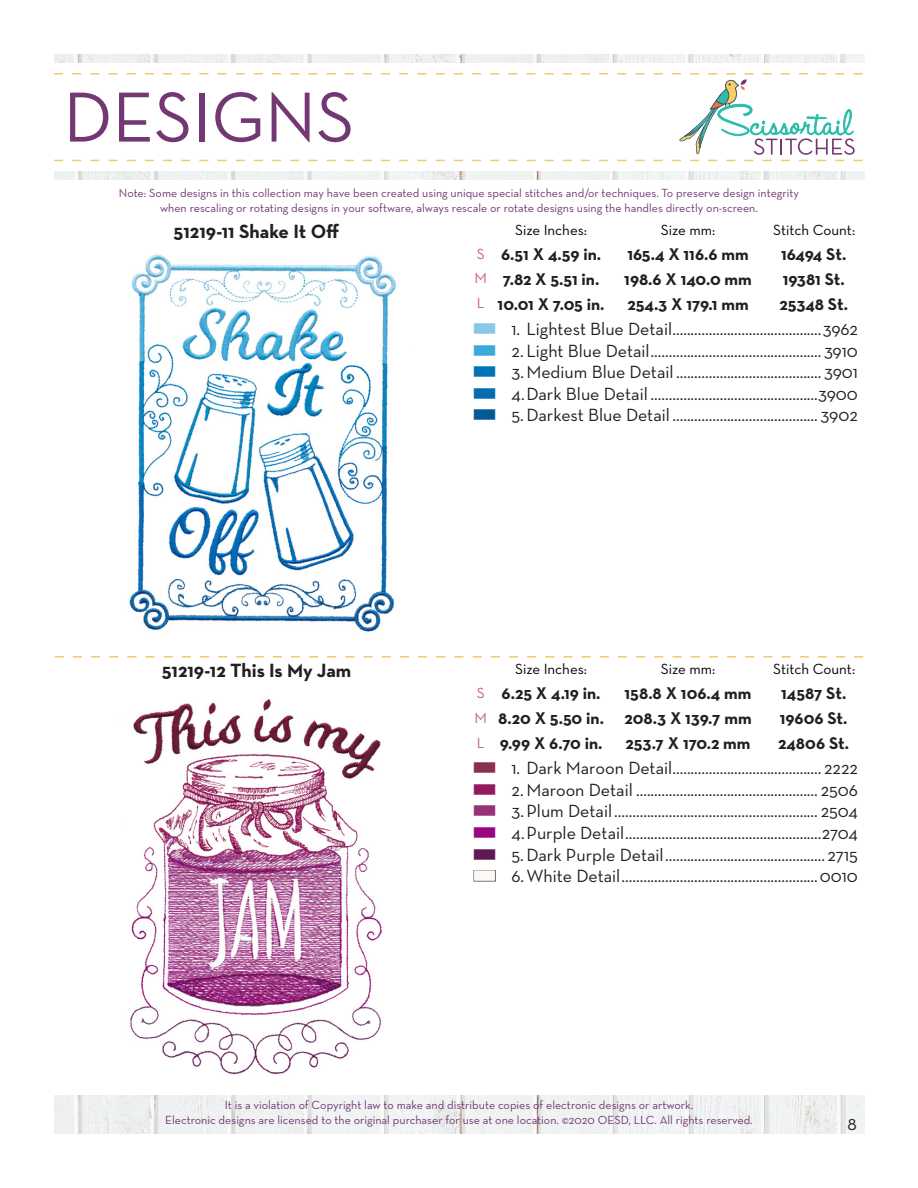
<style>
.page{position:relative;width:918px;height:1188px;background:#fff}
.page>*{position:absolute;margin:0;border:0;box-sizing:border-box;transform-origin:0 0}
.t1{font:72px "Neutra Text";color:#733873}
.t2{font:700 19.5px "Neutra Text";color:#231f20}
.t3{font:18px "Neutra Text";color:#231f20}
.t4{font:700 17.25px "Neutra Text";color:#231f20}
.t5{font:15px "Neutra Text";color:#040503}
.t6{font:15px "Neutra Text";color:#c65f6e}
.t7{font:12px "Neutra Text";color:#733873}
.s1{color:#89c7e9}
.s2{color:#3ca8db}
.s3{color:#0274b5}
.s4{color:#026bb1}
.s5{color:#065997}
.s6{color:#8a2f4d}
.s7{color:#92195c}
.s8{color:#963279}
.s9{color:#9a0582}
.s10{color:#601852}
.s11{color:#fbf8f6}
</style>
<div class="page">
<img style="left:54px;top:1096px;width:810px;height:38px">
<img style="left:54px;top:54px;width:810px;height:126px">
<img style="left:129px;top:254px;width:267px;height:378px">
<img style="left:130px;top:699px;width:252px;height:376px">
<div style="left:29px;top:63px;width:863px;height:108px;background:#fff"></div>
<svg style="left:54px;top:73px;width:809px;height:88px"></svg>
<svg style="left:55px;top:656px;width:808px;height:2px"></svg>
<div style="left:474px;top:870px;width:22px;height:11px;border:1px solid #231f20"></div>
<p class="t1" style="left:63px;top:73px;width:293px">DESIGNS</p>
<p class="t7" style="left:119px;top:186px;width:682px">Note: Some designs in this collection may have been created using unique special stitches and/or techniques. To preserve design integrity</p>
<p class="t7" style="left:160px;top:200px;width:599px">when rescaling or rotating designs in your software, always rescale or rotate designs using the handles directly on-screen.</p>
<p class="t2" style="left:174px;top:219px;width:167px">51219-11 Shake It Off</p>
<p class="t2" style="left:162px;top:658px;width:191px">51219-12 This Is My Jam</p>
<p class="t6" style="left:477px;top:244px;width:9px">S</p>
<p class="t6" style="left:474px;top:269px;width:14px">M</p>
<p class="t6" style="left:477px;top:294px;width:9px">L</p>
<p class="t5" style="left:515px;top:221px;width:73px">Size Inches:</p>
<p class="t5" style="left:661px;top:221px;width:56px">Size mm:</p>
<p class="t5" style="left:773px;top:221px;width:83px">Stitch Count:</p>
<p class="t4" style="left:501px;top:244px;width:102px">6.51 X 4.59 in.</p>
<p class="t4" style="left:627px;top:244px;width:123px">165.4 X 116.6 mm</p>
<p class="t4" style="left:781px;top:244px;width:67px">16494 St.</p>
<p class="t4" style="left:503px;top:268px;width:98px">7.82 X 5.51 in.</p>
<p class="t4" style="left:624px;top:268px;width:129px">198.6 X 140.0 mm</p>
<p class="t4" style="left:783px;top:268px;width:64px">19381 St.</p>
<p class="t4" style="left:498px;top:293px;width:108px">10.01 X 7.05 in.</p>
<p class="t4" style="left:627px;top:293px;width:123px">254.3 X 179.1 mm</p>
<p class="t4" style="left:779px;top:293px;width:70px">25348 St.</p>
<p class="t3" style="left:472px;top:318px;width:387px"><span class="s1">■</span> 1. Lightest Blue Detail.........................................3962</p>
<p class="t3" style="left:472px;top:340px;width:387px"><span class="s2">■</span> 2. Light Blue Detail............................................... 3910</p>
<p class="t3" style="left:472px;top:361px;width:387px"><span class="s3">■</span> 3.Medium Blue Detail ........................................ 3901</p>
<p class="t3" style="left:472px;top:383px;width:387px"><span class="s4">■</span> 4.Dark Blue Detail ..............................................3900</p>
<p class="t3" style="left:472px;top:404px;width:387px"><span class="s5">■</span> 5.Darkest Blue Detail ........................................ 3902</p>
<p class="t5" style="left:515px;top:660px;width:73px">Size Inches:</p>
<p class="t5" style="left:661px;top:660px;width:56px">Size mm:</p>
<p class="t5" style="left:773px;top:660px;width:83px">Stitch Count:</p>
<p class="t6" style="left:477px;top:684px;width:9px">S</p>
<p class="t6" style="left:474px;top:709px;width:14px">M</p>
<p class="t6" style="left:477px;top:733px;width:9px">L</p>
<p class="t4" style="left:500px;top:733px;width:104px">9.99 X 6.70 in.</p>
<p class="t4" style="left:626px;top:733px;width:126px">253.7 X 170.2 mm</p>
<p class="t4" style="left:778px;top:733px;width:72px">24806 St.</p>
<p class="t4" style="left:502px;top:683px;width:100px">6.25 X 4.19 in.</p>
<p class="t4" style="left:625px;top:683px;width:128px">158.8 X 106.4 mm</p>
<p class="t4" style="left:781px;top:683px;width:67px">14587 St.</p>
<p class="t4" style="left:498px;top:708px;width:107px">8.20 X 5.50 in.</p>
<p class="t4" style="left:625px;top:708px;width:129px">208.3 X 139.7 mm</p>
<p class="t4" style="left:780px;top:708px;width:69px">19606 St.</p>
<p class="t3" style="left:472px;top:757px;width:387px"><span class="s6">■</span> 1. Dark Maroon Detail......................................... 2222</p>
<p class="t3" style="left:472px;top:779px;width:387px"><span class="s7">■</span> 2. Maroon Detail .................................................. 2506</p>
<p class="t3" style="left:472px;top:800px;width:387px"><span class="s8">■</span> 3.Plum Detail ........................................................ 2504</p>
<p class="t3" style="left:472px;top:822px;width:387px"><span class="s9">■</span> 4.Purple Detail......................................................2704</p>
<p class="t3" style="left:472px;top:844px;width:387px"><span class="s10">■</span> 5.Dark Purple Detail............................................ 2715</p>
<p class="t3" style="left:472px;top:865px;width:387px"><span class="s11">■</span> 6.White Detail......................................................0010</p>
<p class="t7" style="left:225px;top:1098px;width:470px">It is a violation of Copyright law to make and distribute copies of electronic designs or artwork.</p>
<p class="t7" style="left:165px;top:1112px;width:589px">Electronic designs are licensed to the original purchaser for use at one location. ©2020 OESD, LLC. All rights reserved.</p>
<p class="t3" style="left:847px;top:1113px;width:11px">8</p>
</div>
